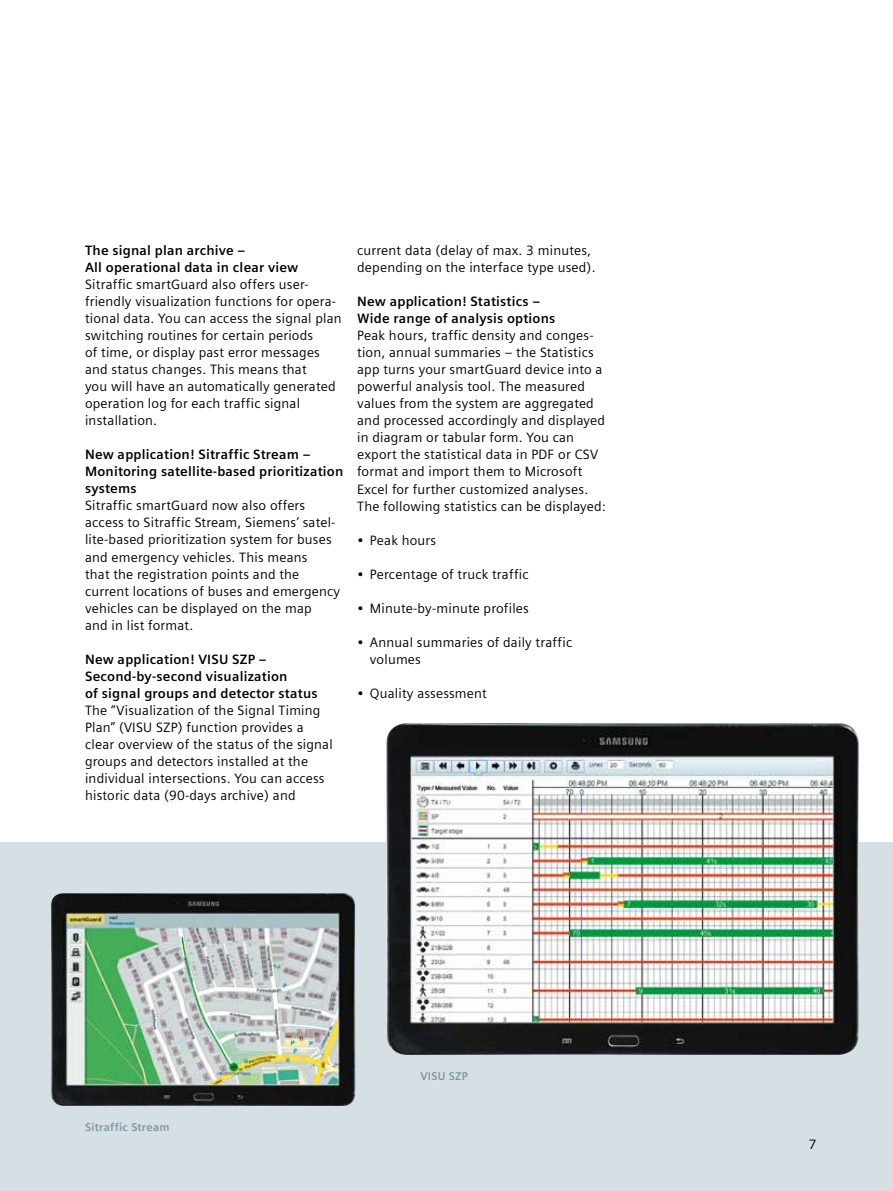
<style>
.page{position:relative;width:893px;height:1191px;background:#fff}
.page>*{position:absolute;margin:0;border:0;box-sizing:border-box;transform-origin:0 0}
.t1{font:13.5px/17px "Siemens Sans";letter-spacing:.015em;color:#000}
.t2{font:700 13.5px/17px "Siemens Sans";letter-spacing:.015em;color:#000}
.t3{font:700 11.25px "Siemens Sans";letter-spacing:.02em;color:#7c96a4}
</style>
<div class="page">
<div style="left:0;top:842px;width:893px;height:349px;background:#d5dfe4"></div>
<img style="left:51px;top:893px;width:304px;height:213px">
<img style="left:386px;top:723px;width:473px;height:331px">
<p class="t2" style="left:85px;top:242px;width:215px">The signal plan archive –<br>All operational data in clear view</p>
<p class="t1" style="left:85px;top:276px;width:258px">Sitraffic smartGuard also offers user&shy;friendly visualization functions for opera&shy;tional data. You can access the signal plan switching routines for certain periods<br>of time, or display past error messages and status changes. This means that<br>you will have an automatically generated operation log for each traffic signal installation.</p>
<p class="t2" style="left:85px;top:446px;width:260px">New application! Sitraffic Stream –<br>Monitoring satellite-based prioritization systems</p>
<p class="t1" style="left:85px;top:497px;width:257px">Sitraffic smartGuard now also offers access to Sitraffic Stream, Siemens’ satel&shy;lite-based prioritization system for buses and emergency vehicles. This means<br>that the registration points and the current locations of buses and emergency vehicles can be displayed on the map<br>and in list format.</p>
<p class="t2" style="left:85px;top:650px;width:234px">New application! VISU SZP –<br>Second-by-second visualization<br>of signal groups and detector status</p>
<p class="t1" style="left:85px;top:701px;width:249px">The “Visualization of the Signal Timing Plan” (VISU SZP) function provides a clear overview of the status of the signal groups and detectors installed at the individual intersections. You can access historic data (90-days archive) and</p>
<p class="t1" style="left:357px;top:242px;width:240px">current data (delay of max. 3 minutes, depending on the interface type used).</p>
<p class="t2" style="left:357px;top:293px;width:200px">New application! Statistics –<br>Wide range of analysis options</p>
<p class="t1" style="left:357px;top:327px;width:250px">Peak hours, traffic density and conges&shy;tion, annual summaries – the Statistics app turns your smartGuard device into a powerful analysis tool. The measured values from the system are aggregated and processed accordingly and displayed in diagram or tabular form. You can export the statistical data in PDF or CSV format and import them to Microsoft Excel for further customized analyses.<br>The following statistics can be displayed:</p>
<p class="t1" style="left:357px;top:531px;width:81px">• Peak hours</p>
<p class="t1" style="left:357px;top:565px;width:173px">• Percentage of truck traffic</p>
<p class="t1" style="left:357px;top:599px;width:173px">• Minute-by-minute profiles</p>
<p class="t1" style="left:370px;top:633px;width:204px;text-indent:-13px">• Annual summaries of daily traffic volumes</p>
<p class="t1" style="left:357px;top:684px;width:131px">• Quality assessment</p>
<p class="t3" style="left:85px;top:1120px;width:86px">Sitraffic Stream</p>
<p class="t3" style="left:420px;top:1069px;width:49px">VISU SZP</p>
<p class="t1" style="left:809px;top:1136px;width:9px">7</p>
</div>
